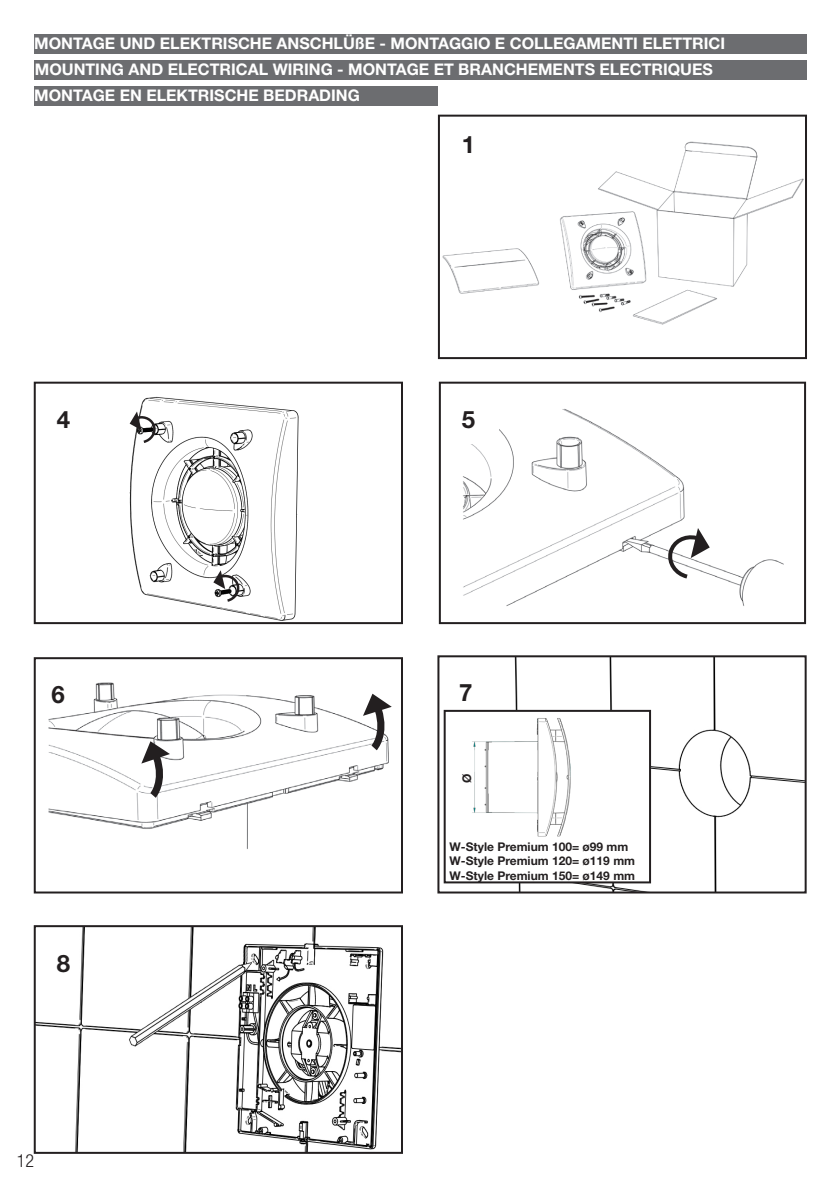
<style>
.page{position:relative;width:840px;height:1191px;background:#fff}
.page>*{position:absolute;margin:0;border:0;box-sizing:border-box;transform-origin:0 0}
.t1{font:700 24px "Helvetica Neue LT Std";color:#231f20}
.t2{font:300 condensed 18px "Helvetica Neue LT Std";color:#231f20}
.t3{font:700 16px "Helvetica Neue LT Std";color:#fff}
.t4{font:700 12px "Helvetica Neue LT Std";color:#231f20}
</style>
<div class="page">
<img style="left:442px;top:141px;width:361px;height:184px">
<img style="left:75px;top:381px;width:272px;height:244px">
<div style="left:34px;top:382px;width:369px;height:242px;border:2px solid #231f20"></div>
<svg style="left:126px;top:411px;width:30px;height:34px"></svg>
<img style="left:48px;top:682px;width:341px;height:167px">
<img style="left:463px;top:408px;width:321px;height:198px">
<img style="left:459px;top:658px;width:344px;height:232px">
<div style="left:437px;top:655px;width:369px;height:238px;border:2px solid #231f20"></div>
<img style="left:37px;top:928px;width:363px;height:222px">
<div style="left:34px;top:925px;width:369px;height:228px;border:2px solid #231f20"></div>
<svg style="left:210px;top:570px;width:29px;height:33px"></svg>
<svg style="left:363px;top:693px;width:28px;height:62px"></svg>
<svg style="left:141px;top:741px;width:29px;height:61px"></svg>
<div style="left:444px;top:711px;width:205px;height:171px;background:#fff"></div>
<div style="left:443px;top:710px;width:207px;height:173px;border:2px solid #231f20"></div>
<div style="left:438px;top:382px;width:60px;height:62px;background:#fff"></div>
<svg style="left:667px;top:527px;width:48px;height:54px"></svg>
<div style="left:437px;top:115px;width:369px;height:244px;border:2px solid #231f20"></div>
<div style="left:438px;top:382px;width:367px;height:242px;border:2px solid #231f20"></div>
<div style="left:34px;top:657px;width:369px;height:236px;border:2px solid #231f20"></div>
<img style="left:438px;top:711px;width:148px;height:134px">
<div style="left:34px;top:35px;width:772px;height:19px;background:#6c6d70"></div>
<div style="left:34px;top:60px;width:772px;height:20px;background:#6c6d70"></div>
<div style="left:34px;top:86px;width:403px;height:20px;background:#6c6d70"></div>
<p class="t3" style="left:34px;top:34px;width:692px">MONTAGE UND ELEKTRISCHE ANSCHLÜßE - MONTAGGIO E COLLEGAMENTI ELETTRICI</p>
<p class="t3" style="left:35px;top:60px;width:679px">MOUNTING AND ELECTRICAL WIRING - MONTAGE ET BRANCHEMENTS ELECTRIQUES</p>
<p class="t3" style="left:34px;top:86px;width:327px">MONTAGE EN ELEKTRISCHE BEDRADING</p>
<p class="t1" style="left:57px;top:404px;width:15px">4</p>
<p class="t1" style="left:57px;top:679px;width:15px">6</p>
<p class="t1" style="left:51px;top:679px;width:15px">6</p>
<p class="t1" style="left:57px;top:948px;width:15px">8</p>
<p class="t2" style="left:17px;top:1150px;width:19px">12</p>
<p class="t1" style="left:461px;top:129px;width:15px">1</p>
<p class="t1" style="left:461px;top:404px;width:15px">5</p>
<p class="t1" style="left:458px;top:678px;width:15px">7</p>
<p class="t4" style="left:459px;top:783px;width:11px;rotate:-90deg">Ø</p>
<p class="t4" style="left:449px;top:839px;width:180px">W-Style Premium 100= ø99 mm</p>
<p class="t4" style="left:449px;top:853px;width:187px">W-Style Premium 120= ø119 mm</p>
<p class="t4" style="left:449px;top:868px;width:187px">W-Style Premium 150= ø149 mm</p>
</div>
